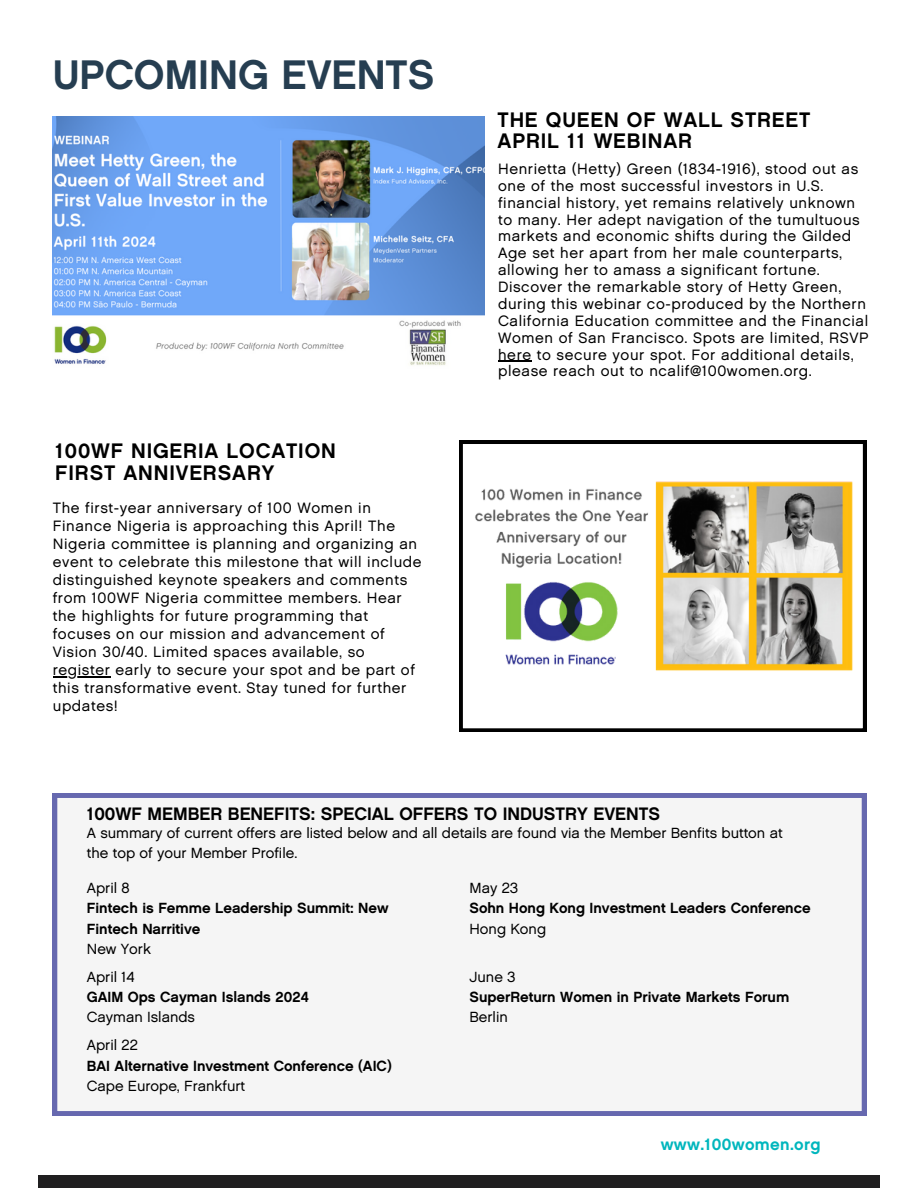
<style>
.page{position:relative;width:918px;height:1188px;background:#fff}
.page>*{position:absolute;margin:0;border:0;box-sizing:border-box;transform-origin:0 0}
.t1{font:41.25px "Chalet New York Nineteen Sixty";color:#263e51}
.t2{font:21px/21.3px "Chalet New York Nineteen Sixty";letter-spacing:.04em;color:#000}
.t3{font:18px "Chalet New York Nineteen Sixty";color:#000}
.t4{font:16.5px "Chalet New York Nineteen Sixty";letter-spacing:.02em;color:#00b6bd}
.t5{font:15px/16.8px "Chalet London Nineteen Sixty";letter-spacing:.04em;color:#000}
.t6{font:14.7px/28px "Chalet London Nineteen Sixty";color:#000}
.t7{font:14.7px/20.2px "Chalet New York Nineteen Sixty";color:#000}
</style>
<div class="page">
<div style="left:38px;top:1175px;width:842px;height:13px;background:#201f20"></div>
<div style="left:53px;top:793px;width:813px;height:322px;background:#f5f5f5"></div>
<img style="left:53px;top:116px;width:432px;height:250px">
<svg style="left:460px;top:441px;width:406px;height:291px"></svg>
<hr style="left:498px;top:361px;width:34px;height:1px;background:#000">
<hr style="left:53px;top:676px;width:57px;height:1px;background:#000">
<h1 class="t1" style="left:53px;top:58px;width:383px">UPCOMING EVENTS</h1>
<h2 class="t2" style="left:55px;top:442px;width:282px">100WF NIGERIA LOCATION<br>FIRST ANNIVERSARY</h2>
<p class="t5" style="left:53px;top:500px;width:370px;line-height:18px">The first-year anniversary of 100 Women in Finance Nigeria is approaching this April! The Nigeria committee is planning and organizing an event to celebrate this milestone that will include distinguished keynote speakers and comments from 100WF Nigeria committee members. Hear the highlights for future programming that focuses on our mission and advancement of Vision 30/40. Limited spaces available, so register early to secure your spot and be part of this transformative event. Stay tuned for further updates!</p>
<h2 class="t2" style="left:498px;top:110px;width:314px">THE QUEEN OF WALL STREET<br>APRIL 11 WEBINAR</h2>
<p class="t5" style="left:498px;top:161px;width:372px">Henrietta (Hetty) Green (1834-1916), stood out as one of the most successful investors in U.S. financial history, yet remains relatively unknown to many. Her adept navigation of the tumultuous markets and economic shifts during the Gilded Age set her apart from her male counterparts, allowing her to amass a significant fortune.<br>Discover the remarkable story of Hetty Green, during this webinar co-produced by the Northern California Education committee and the Financial Women of San Francisco. Spots are limited, RSVP here to secure your spot. For additional details, please reach out to ncalif@100women.org.</p>
<p class="t3" style="left:87px;top:806px;width:575px">100WF MEMBER BENEFITS: SPECIAL OFFERS TO INDUSTRY EVENTS</p>
<p class="t6" style="left:87px;top:824px;width:697px;line-height:20.2px">A summary of current offers are listed below and all details are found via the Member Benfits button at the top of your Member Profile.</p>
<p class="t6" style="left:87px;top:875px;width:44px">April 8</p>
<p class="t7" style="left:87px;top:899px;width:303px">Fintech is Femme Leadership Summit: New<br>Fintech Narritive</p>
<p class="t6" style="left:87px;top:936px;width:66px">New York</p>
<p class="t6" style="left:87px;top:964px;width:49px">April 14</p>
<p class="t7" style="left:87px;top:988px;width:223px">GAIM Ops Cayman Islands 2024</p>
<p class="t6" style="left:87px;top:1004px;width:110px">Cayman Islands<br>April 22</p>
<p class="t7" style="left:87px;top:1056px;width:306px">BAI Alternative Investment Conference (AIC)</p>
<p class="t6" style="left:87px;top:1073px;width:160px">Cape Europe, Frankfurt</p>
<p class="t6" style="left:470px;top:875px;width:50px">May 23</p>
<p class="t7" style="left:470px;top:899px;width:343px">Sohn Hong Kong Investment Leaders Conference</p>
<p class="t6" style="left:470px;top:915px;width:78px">Hong Kong</p>
<p class="t6" style="left:470px;top:964px;width:48px">June 3</p>
<p class="t7" style="left:470px;top:988px;width:321px">SuperReturn Women in Private Markets Forum</p>
<p class="t6" style="left:470px;top:1004px;width:40px">Berlin</p>
<p class="t4" style="left:661px;top:1138px;width:161px">www.100women.org</p>
</div>
